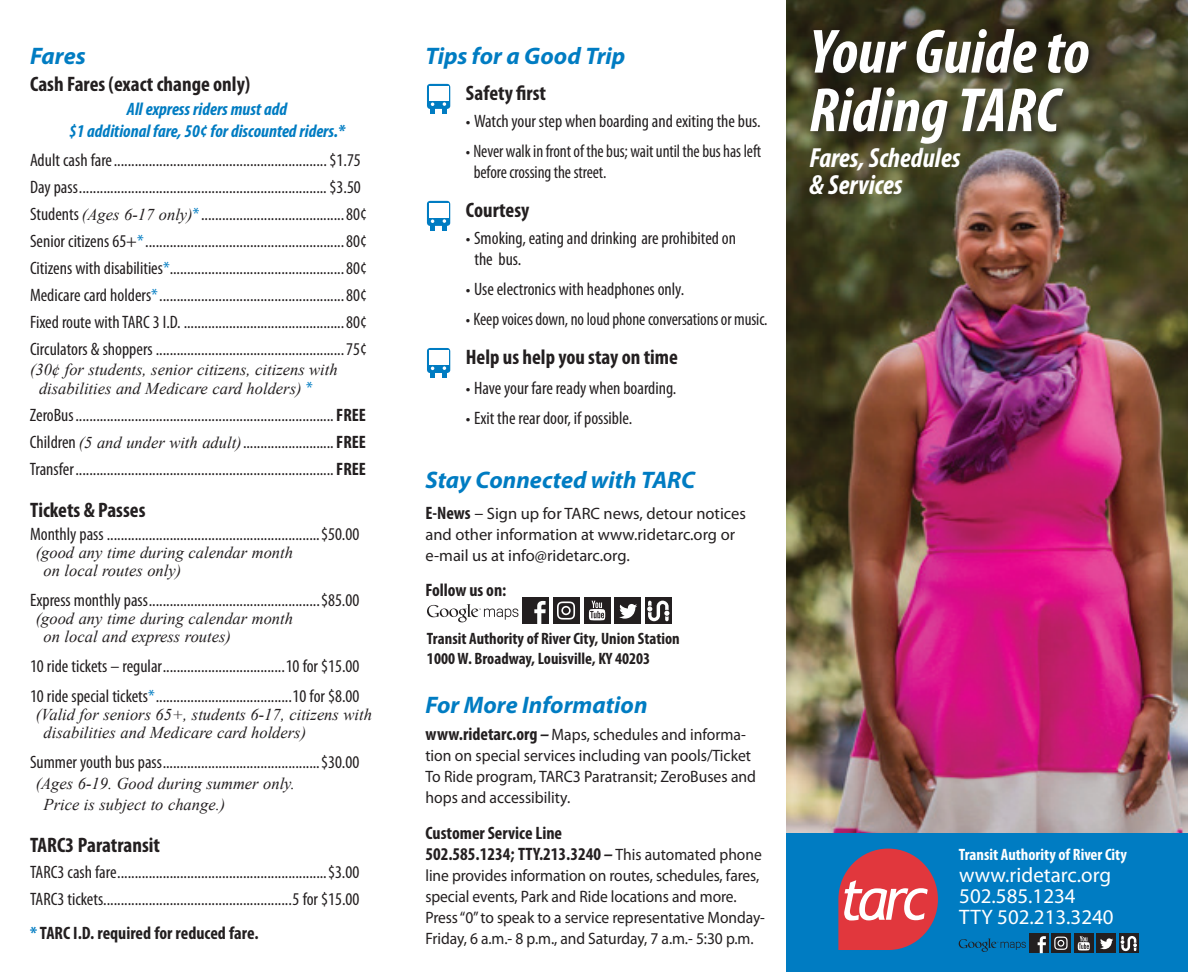
<style>
.page{position:relative;width:1188px;height:972px;background:#fff}
.page>*{position:absolute;margin:0;border:0;box-sizing:border-box;transform-origin:0 0}
.t1{font:italic 700 condensed 63px/58.5px "Myriad Pro";color:#fff}
.t2{font:italic 700 condensed 27.75px/27px "Myriad Pro";color:#fff}
.t3{font:italic 700 24px "Myriad Pro";color:#007cc2}
.t4{font:700 condensed 21px "Myriad Pro";color:#231f20}
.t5{font:21px/21px "Myriad Pro";color:#fff}
.t6{font:condensed 18px/27px "Myriad Pro";color:#231f20}
.t7{font:condensed 18px/21px "Myriad Pro";color:#231f20;scale:.95 1}
.t8{font:700 condensed 18px/21px "Myriad Pro";color:#231f20}
.t9{font:italic 700 condensed 18px/21.6px "Myriad Pro";color:#007cc2;text-align:center}
.t10{font:italic 16.5px/18px "Times New Roman";color:#231f20}
.t11{font:16.5px/21px "Myriad Pro";color:#231f20;scale:.94 1}
.t12{font:16.5px/21px "Myriad Pro";color:#231f20;scale:.95 1}
.t13{font:16.5px/21px "Myriad Pro";color:#231f20}
.t14{font:700 condensed 16.5px/19.5px "Myriad Pro";color:#231f20}
.t15{font:700 condensed 16.5px "Myriad Pro";color:#fff}
.s1{font-family:"Times New Roman";font-style:italic;font-stretch:normal;font-size:16.5px}
.s2{color:#007cc2}
.s3{font-family:"Myriad Pro";font-style:normal;font-stretch:condensed;font-size:18px;color:#007cc2}
.s4{font-weight:700}
.s5{font-stretch:normal;font-size:16.5px}
.s6{font-weight:700;font-stretch:condensed;font-size:18px}
.s7{font-size:18px}
.s8{font-weight:700;font-style:italic;font-stretch:condensed;font-size:18px}
.s9{font-style:italic}
.s10{font-weight:400;font-stretch:normal;font-size:16.5px}
</style>
<div class="page">
<div style="left:786px;top:715px;width:402px;height:257px;background:#007cc2"></div>
<svg style="left:838px;top:849px;width:100px;height:101px;background:#c05a6a"></svg>
<img style="left:786px;top:0;width:402px;height:833px">
<div style="left:807px;top:25px;width:294px;height:131px;background:#231f20;opacity:.75"></div>
<svg style="left:427px;top:84px;width:23px;height:25px"></svg>
<div style="left:429px;top:90px;width:19px;height:11px;background:#fff"></div>
<svg style="left:430px;top:103px;width:4px;height:10px"></svg>
<svg style="left:443px;top:102px;width:4px;height:11px"></svg>
<svg style="left:429px;top:86px;width:19px;height:2px"></svg>
<svg style="left:427px;top:201px;width:23px;height:25px"></svg>
<div style="left:429px;top:207px;width:19px;height:11px;background:#fff"></div>
<svg style="left:430px;top:219px;width:4px;height:11px"></svg>
<svg style="left:443px;top:219px;width:4px;height:11px"></svg>
<svg style="left:429px;top:203px;width:19px;height:2px"></svg>
<svg style="left:427px;top:348px;width:23px;height:25px"></svg>
<div style="left:429px;top:354px;width:19px;height:11px;background:#fff"></div>
<svg style="left:430px;top:367px;width:4px;height:10px"></svg>
<svg style="left:443px;top:366px;width:4px;height:12px"></svg>
<svg style="left:429px;top:350px;width:19px;height:3px"></svg>
<div style="left:523px;top:597px;width:26px;height:27px;background:#231f20"></div>
<svg style="left:534px;top:601px;width:12px;height:23px"></svg>
<div style="left:614px;top:598px;width:27px;height:26px;background:#231f20"></div>
<svg style="left:619px;top:604px;width:18px;height:15px"></svg>
<div style="left:584px;top:597px;width:26px;height:27px;background:#231f20"></div>
<svg style="left:589px;top:601px;width:16px;height:19px"></svg>
<div style="left:553px;top:597px;width:26px;height:27px;background:#231f20"></div>
<svg style="left:557px;top:601px;width:18px;height:19px"></svg>
<svg style="left:427px;top:604px;width:91px;height:18px"></svg>
<div style="left:645px;top:597px;width:27px;height:27px;background:#231f20"></div>
<svg style="left:647px;top:601px;width:22px;height:20px"></svg>
<div style="left:1029px;top:934px;width:20px;height:19px;background:#231f20"></div>
<svg style="left:1038px;top:936px;width:8px;height:17px"></svg>
<div style="left:1096px;top:934px;width:20px;height:19px;background:#231f20"></div>
<svg style="left:1100px;top:938px;width:13px;height:11px"></svg>
<div style="left:1074px;top:933px;width:20px;height:20px;background:#231f20"></div>
<svg style="left:1078px;top:936px;width:12px;height:14px"></svg>
<div style="left:1051px;top:933px;width:20px;height:20px;background:#231f20"></div>
<svg style="left:1054px;top:937px;width:14px;height:13px"></svg>
<svg style="left:959px;top:939px;width:67px;height:13px"></svg>
<div style="left:1119px;top:934px;width:20px;height:19px;background:#231f20"></div>
<svg style="left:1121px;top:936px;width:16px;height:15px"></svg>
<h3 class="t3" style="left:30px;top:41px;width:57px">Fares</h3>
<p class="t4" style="left:30px;top:71px;width:222px">Cash Fares (exact change only)</p>
<p class="t9" style="left:69px;top:98px;width:277px">All express riders must add<br>$1 additional fare, 50¢ for discounted riders.*</p>
<p class="t6" style="left:30px;top:147px;width:338px">Adult cash fare............................................................. $1.75<br>Day pass....................................................................... $3.50<br>Students <span class="s1">(Ages 6-17 only)</span><span class="s2">*</span>.........................................80¢ Senior citizens 65+<span class="s2">*</span>.........................................................80¢ Citizens with disabilities<span class="s2">*</span>..................................................80¢ Medicare card holders<span class="s2">*</span>.....................................................80¢ Fixed route with TARC 3 I.D. ..............................................80¢ Circulators &amp; shoppers ......................................................75¢</p>
<p class="t10" style="left:39px;top:359px;width:300px;line-height:19.5px;text-indent:-9px">(30¢ for students, senior citizens, citizens with disabilities and Medicare card holders) <span class="s3">*</span></p>
<p class="t6" style="left:30px;top:402px;width:338px;text-align:justify">ZeroBus..........................................................................<span class="s4">FREE </span>Children <span class="s1">(5 and under with adult)</span>..........................<span class="s4">FREE </span>Transfer..........................................................................<span class="s4">FREE</span></p>
<p class="t4" style="left:30px;top:497px;width:117px">Tickets &amp; Passes</p>
<p class="t6" style="left:30px;top:520px;width:331px">Monthly pass .............................................................$50.00</p>
<p class="t10" style="left:44px;top:543px;width:251px;text-indent:-8px">(good any time during calendar month on local routes only)</p>
<p class="t6" style="left:30px;top:586px;width:331px">Express monthly pass.................................................$85.00</p>
<p class="t10" style="left:44px;top:609px;width:251px;text-indent:-8px">(good any time during calendar month on local and express routes)</p>
<p class="t6" style="left:30px;top:651px;width:331px;line-height:30px">10 ride tickets – regular...................................10 for $15.00<br>10 ride special tickets<span class="s2">*</span>.......................................10 for $8.00</p>
<p class="t10" style="left:44px;top:705px;width:330px;text-indent:-8px">(Valid for seniors 65+, students 6-17, citizens with disabilities and Medicare card holders)</p>
<p class="t6" style="left:30px;top:748px;width:331px">Summer youth bus pass.............................................$30.00</p>
<p class="t10" style="left:44px;top:772px;width:253px;line-height:21px;text-indent:-8px">(Ages 6-19. Good during summer only.<br>Price is subject to change.)</p>
<p class="t4" style="left:30px;top:832px;width:132px">TARC3 Paratransit</p>
<p class="t6" style="left:30px;top:858px;width:331px">TARC3 cash fare............................................................$3.00<br>TARC3 tickets......................................................5 for $15.00</p>
<p class="t8" style="left:30px;top:922px;width:230px"><span class="s2">*</span> TARC I.D. required for reduced fare.</p>
<h3 class="t3" style="left:425px;top:41px;width:202px">Tips for a Good Trip</h3>
<p class="t4" style="left:466px;top:80px;width:82px">Safety first</p>
<p class="t6" style="left:466px;top:108px;width:296px"><span class="s5">•</span> Watch your step when boarding and exiting the bus.</p>
<p class="t7" style="left:474px;top:141px;width:304px;text-indent:-8px"><span class="s5">•</span> Never walk in front of the bus; wait until the bus has left before crossing the street.</p>
<p class="t4" style="left:466px;top:197px;width:65px">Courtesy</p>
<p class="t6" style="left:474px;top:228px;width:263px;line-height:21px;text-indent:-8px"><span class="s5">•</span> Smoking, eating and drinking are prohibited on the bus.</p>
<p class="t6" style="left:466px;top:276px;width:220px"><span class="s5">•</span> Use electronics with headphones only.</p>
<p class="t7" style="left:466px;top:309px;width:319px"><span class="s5">•</span> Keep voices down, no loud phone conversations or music.</p>
<p class="t4" style="left:466px;top:344px;width:214px">Help us help you stay on time</p>
<p class="t6" style="left:466px;top:375px;width:212px"><span class="s5">•</span> Have your fare ready when boarding.</p>
<p class="t6" style="left:466px;top:405px;width:168px"><span class="s5">•</span> Exit the rear door, if possible.</p>
<h3 class="t3" style="left:425px;top:464px;width:271px">Stay Connected with TARC</h3>
<p class="t13" style="left:425px;top:503px;width:322px"><span class="s6">E-News</span> <span class="s7">–</span> Sign up for TARC news, detour notices and other information at www.ridetarc.org or e-mail us at info@ridetarc.org.</p>
<p class="t8" style="left:425px;top:579px;width:83px">Follow us on:</p>
<p class="t14" style="left:427px;top:629px;width:254px">Transit Authority of River City, Union Station<br>1000 W. Broadway, Louisville, KY 40203</p>
<h3 class="t3" style="left:425px;top:689px;width:224px">For More Information</h3>
<p class="t12" style="left:425px;top:723px;width:350px"><span class="s6">www.ridetarc.org</span> <span class="s8">–</span> Maps, schedules and informa&shy;tion on special services including van pools/Ticket To Ride program, TARC3 Paratransit; ZeroBuses and hops and accessibility.</p>
<p class="t8" style="left:425px;top:822px;width:338px">Customer Service Line<br>502.585.1234; TTY.213.3240 <span class="s9">–</span> <span class="s10">This automated phone</span></p>
<p class="t11" style="left:425px;top:864px;width:363px">line provides information on routes, schedules, fares, special events, Park and Ride locations and more.<br>Press “0” to speak to a service representative Monday-Friday, 6 a.m.- 8 p.m., and Saturday, 7 a.m.- 5:30 p.m.</p>
<h1 class="t1" style="left:809px;top:21px;width:282px">Your Guide to<br>Riding TARC</h1>
<h2 class="t2" style="left:809px;top:144px;width:153px">Fares, Schedules &amp; Services</h2>
<p class="t15" style="left:959px;top:844px;width:170px">Transit Authority of River City</p>
<p class="t5" style="left:959px;top:864px;width:156px">www.ridetarc.org<br>502.585.1234<br>TTY 502.213.3240</p>
</div>
